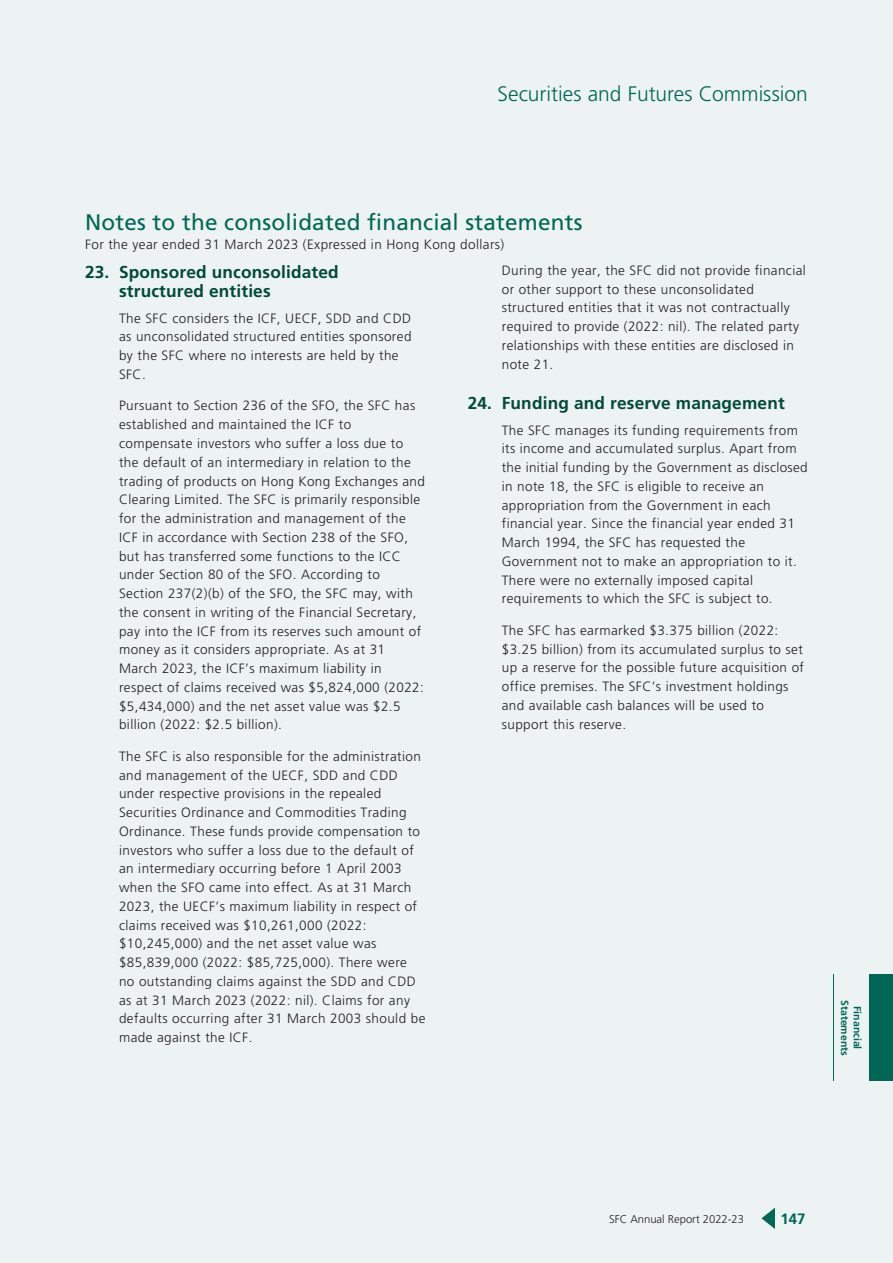
<style>
.page{position:relative;width:893px;height:1263px;background:#ecf3f2}
.page>*{position:absolute;margin:0;border:0;box-sizing:border-box;transform-origin:0 0}
.t1{font:22.5px "Frutiger LT Std";letter-spacing:.01em;color:#006756}
.t2{font:300 21px "Frutiger LT Std";color:#006756}
.t3{font:700 17.25px/18.8px "Frutiger LT Std";letter-spacing:.01em;color:#00493b}
.t4{font:700 15px "Frutiger LT Std";color:#006756}
.t5{font:300 13.5px/18.8px "Frutiger LT Std";letter-spacing:.03em;color:#231f20}
.t6{font:300 11.25px "Frutiger LT Std";color:#231f20}
.t7{font:700 10.5px/12.6px "Frutiger LT Std";color:#006756;text-align:center}
</style>
<div class="page">
<svg style="left:761px;top:1208px;width:14px;height:21px"></svg>
<div style="left:869px;top:974px;width:24px;height:107px;background:#006756"></div>
<hr style="left:833px;top:974px;width:1px;height:107px;background:#006756">
<h2 class="t2" style="left:497px;top:82px;width:312px">Securities and Futures Commission</h2>
<p class="t1" style="left:85px;top:208px;width:499px">Notes to the consolidated financial statements</p>
<p class="t5" style="left:85px;top:235px;width:421px">For the year ended 31 March 2023 (Expressed in Hong Kong dollars)</p>
<h1 class="t3" style="left:119px;top:263px;width:221px;text-indent:-34px">23. Sponsored unconsolidated structured entities</h1>
<p class="t5" style="left:119px;top:309px;width:294px">The SFC considers the ICF, UECF, SDD and CDD as unconsolidated structured entities sponsored by the SFC where no interests are held by the SFC.</p>
<p class="t5" style="left:119px;top:397px;width:307px">Pursuant to Section 236 of the SFO, the SFC has established and maintained the ICF to compensate investors who suffer a loss due to the default of an intermediary in relation to the trading of products on Hong Kong Exchanges and Clearing Limited. The SFC is primarily responsible for the administration and management of the ICF in accordance with Section 238 of the SFO, but has transferred some functions to the ICC under Section 80 of the SFO. According to Section 237(2)(b) of the SFO, the SFC may, with the consent in writing of the Financial Secretary, pay into the ICF from its reserves such amount of money as it considers appropriate. As at 31<br>March 2023, the ICF’s maximum liability in respect of claims received was $5,824,000 (2022: $5,434,000) and the net asset value was $2.5 billion (2022: $2.5 billion).</p>
<p class="t5" style="left:119px;top:747px;width:308px">The SFC is also responsible for the administration and management of the UECF, SDD and CDD under respective provisions in the repealed Securities Ordinance and Commodities Trading Ordinance. These funds provide compensation to investors who suffer a loss due to the default of an intermediary occurring before 1 April 2003 when the SFO came into effect. As at 31 March 2023, the UECF’s maximum liability in respect of claims received was $10,261,000 (2022: $10,245,000) and the net asset value was $85,839,000 (2022: $85,725,000). There were no outstanding claims against the SDD and CDD as at 31 March 2023 (2022: nil). Claims for any defaults occurring after 31 March 2003 should be made against the ICF.</p>
<p class="t5" style="left:502px;top:261px;width:306px">During the year, the SFC did not provide financial or other support to these unconsolidated structured entities that it was not contractually required to provide (2022: nil). The related party relationships with these entities are disclosed in note 21.</p>
<h1 class="t3" style="left:468px;top:393px;width:319px">24. Funding and reserve management</h1>
<p class="t5" style="left:502px;top:421px;width:307px">The SFC manages its funding requirements from its income and accumulated surplus. Apart from the initial funding by the Government as disclosed in note 18, the SFC is eligible to receive an appropriation from the Government in each financial year. Since the financial year ended 31<br>March 1994, the SFC has requested the Government not to make an appropriation to it.<br>There were no externally imposed capital requirements to which the SFC is subject to.</p>
<p class="t5" style="left:502px;top:621px;width:304px">The SFC has earmarked $3.375 billion (2022: $3.25 billion) from its accumulated surplus to set up a reserve for the possible future acquisition of office premises. The SFC’s investment holdings and available cash balances will be used to support this reserve.</p>
<p class="t7" style="left:864px;top:1000px;width:58px;rotate:90deg">Financial<br>Statements</p>
<p class="t6" style="left:609px;top:1212px;width:137px">SFC Annual Report 2022-23</p>
<p class="t4" style="left:780px;top:1210px;width:27px">147</p>
</div>
